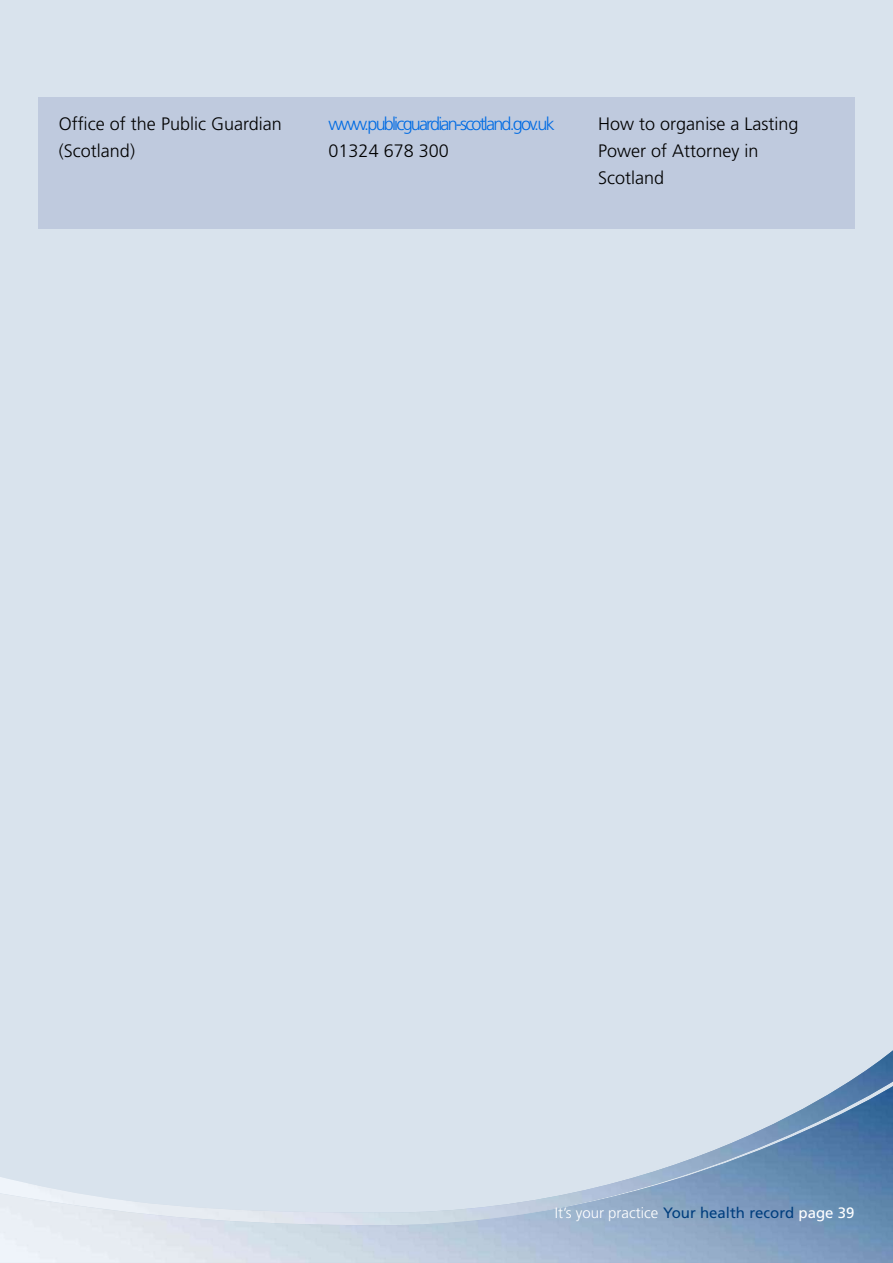
<style>
.page{position:relative;width:893px;height:1263px;background:#d9e3ed}
.page>*{position:absolute;margin:0;border:0;box-sizing:border-box;transform-origin:0 0}
.t1{font:300 18px/27px "Frutiger LT";color:#000}
.t2{font:300 18px "Frutiger LT";letter-spacing:-.1em;color:#006be3}
.t3{font:300 15px "Frutiger LT";color:#fff}
.s1{font-weight:400;color:#003e7e}
.s2{font-weight:400}
</style>
<div class="page">
<div style="left:38px;top:97px;width:817px;height:132px;background:#bfcade"></div>
<p class="t1" style="left:59px;top:111px;width:224px">Office of the Public Guardian (Scotland)</p>
<p class="t2" style="left:329px;top:114px;width:228px">www.publicguardian-scotland.gov.uk</p>
<p class="t1" style="left:329px;top:138px;width:122px">01324 678 300</p>
<p class="t1" style="left:598px;top:111px;width:202px">How to organise a Lasting<br>Power of Attorney in<br>Scotland</p>
<p class="t3" style="left:555px;top:1204px;width:301px">It’s your practice <span class="s1">Your health record</span> <span class="s2">page 39</span></p>
</div>
